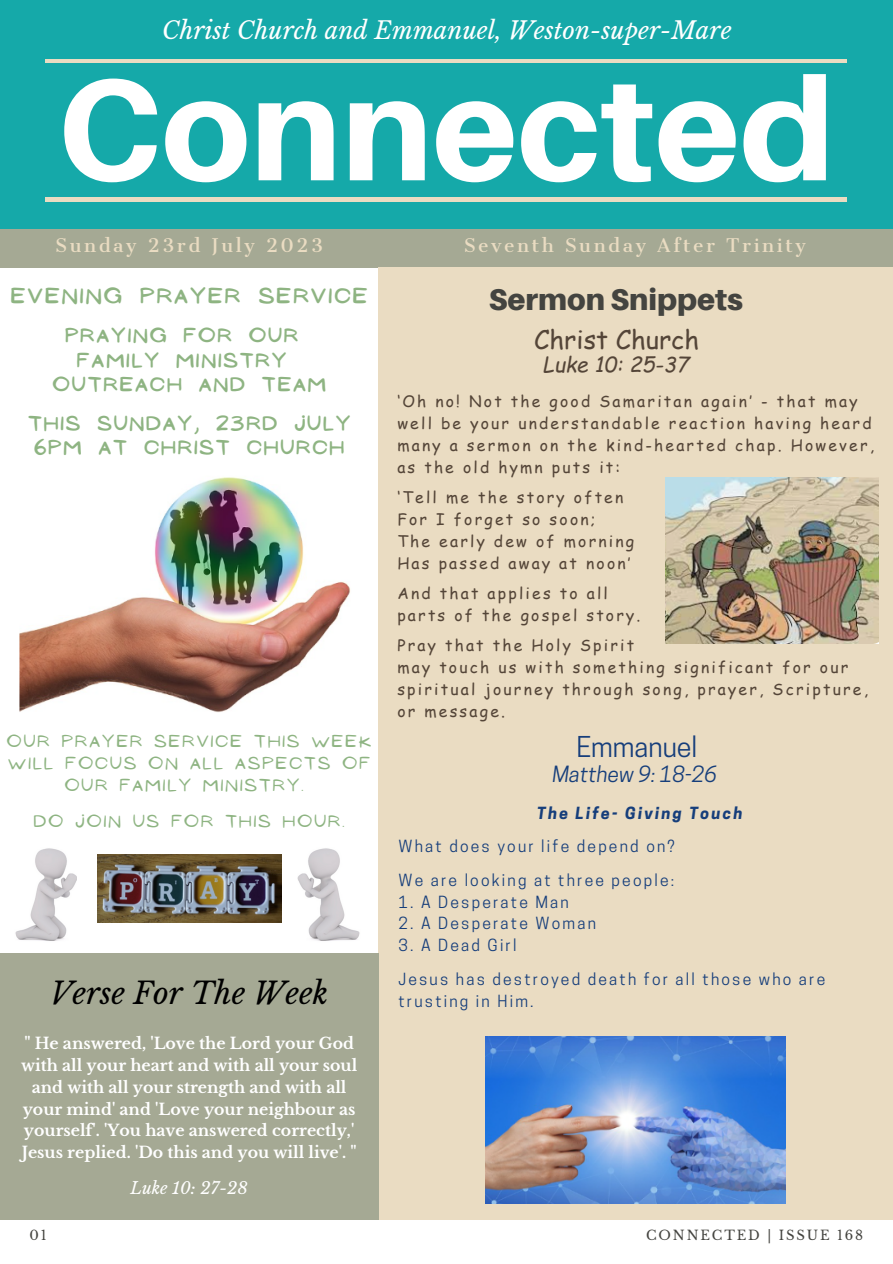
<style>
.page{position:relative;width:893px;height:1264px;background:#fff}
.page>*{position:absolute;margin:0;border:0;box-sizing:border-box;transform-origin:0 0}
.t1{font:800 144.45px "Aileron";color:#fff}
.t2{font:italic 30px "Libre Baskerville";color:#000}
.t3{font:900 30px "Aileron";color:#444440}
.t4{font:27px "Cooper Hewitt";color:#163e7b}
.t5{font:25.5px "Comic Sans MS";color:#544538}
.t6{font:italic 24px "Libre Baskerville";color:#fff}
.t7{font:italic 21px "Cooper Hewitt";color:#163e7b}
.t8{font:italic 21px "Comic Sans MS";color:#544538}
.t9{font:19.5px "NF Ananias Bold";letter-spacing:.14em;color:#8eb482}
.t10{font:18px "NF Ananias Bold";letter-spacing:.14em;color:#8eb482}
.t11{font:18px "Cantata One";letter-spacing:.14em;color:#eadcc2}
.t12{font:italic 16.5px "Libre Baskerville";color:#fff}
.t13{font:15.75px/22px "Comic Sans MS";letter-spacing:.14em;color:#544538}
.t14{font:700 15.75px/21.9px "Libre Baskerville";color:#fff;text-align:center}
.t15{font:15.75px/21.8px "Cooper Hewitt";letter-spacing:.14em;color:#163e7b}
.t16{font:15.75px "NF Ananias Regular";letter-spacing:.14em;color:#8eb482}
.t17{font:italic 700 15.75px "Cooper Hewitt";letter-spacing:.14em;color:#163e7b}
.t18{font:13.2px "Libre Baskerville";letter-spacing:.14em;color:#444440}
</style>
<div class="page">
<div style="left:0;top:219px;width:892px;height:49px;background:#a5a994"></div>
<div style="left:0;top:0;width:892px;height:229px;background:#15a9a9"></div>
<hr style="left:45px;top:59px;width:801px;height:4px;background:#eadcc2">
<hr style="left:45px;top:198px;width:801px;height:3px;background:#eadcc2">
<div style="left:378px;top:268px;width:514px;height:951px;background:#eadcc2"></div>
<img style="left:486px;top:1036px;width:299px;height:167px">
<img style="left:665px;top:478px;width:213px;height:165px">
<div style="left:0;top:952px;width:378px;height:267px;background:#a5a994"></div>
<img style="left:19px;top:477px;width:331px;height:236px">
<img style="left:297px;top:848px;width:63px;height:93px">
<img style="left:15px;top:848px;width:62px;height:93px">
<img style="left:97px;top:854px;width:184px;height:68px">
<p class="t6" style="left:162px;top:16px;width:571px">Christ Church and Emmanuel, Weston-super-Mare</p>
<p class="t1" style="left:57px;top:40px;width:779px">Connected</p>
<p class="t11" style="left:55px;top:234px;width:269px">Sunday 23rd July 2023</p>
<p class="t9" style="left:11px;top:285px;width:357px">EVENING PRAYER SERVICE</p>
<p class="t10" style="left:65px;top:325px;width:234px">PRAYING FOR OUR</p>
<p class="t10" style="left:77px;top:350px;width:210px">FAMILY MINISTRY</p>
<p class="t10" style="left:53px;top:374px;width:274px">OUTREACH AND TEAM</p>
<p class="t10" style="left:28px;top:413px;width:323px">THIS SUNDAY, 23RD JULY</p>
<p class="t10" style="left:35px;top:437px;width:311px">6PM AT CHRIST CHURCH</p>
<p class="t16" style="left:7px;top:732px;width:366px">OUR PRAYER SERVICE THIS WEEK</p>
<p class="t16" style="left:8px;top:754px;width:363px">WILL FOCUS ON ALL ASPECTS OF</p>
<p class="t16" style="left:65px;top:776px;width:240px">OUR FAMILY MINISTRY.</p>
<p class="t16" style="left:34px;top:812px;width:312px">DO JOIN US FOR THIS HOUR.</p>
<p class="t2" style="left:50px;top:974px;width:279px">Verse For The Week</p>
<p class="t14" style="left:21px;top:1032px;width:338px">" He answered, 'Love the Lord your God with all your heart and with all your soul and with all your strength and with all your mind' and 'Love your neighbour as yourself'. 'You have answered correctly,' Jesus replied. 'Do this and you will live'. "</p>
<p class="t12" style="left:130px;top:1178px;width:119px">Luke 10: 27-28</p>
<p class="t11" style="left:463px;top:234px;width:343px">Seventh Sunday After Trinity</p>
<p class="t3" style="left:489px;top:280px;width:256px">Sermon Snippets</p>
<p class="t5" style="left:534px;top:320px;width:166px">Christ Church</p>
<p class="t8" style="left:543px;top:349px;width:148px">Luke 10: 25-37</p>
<p class="t13" style="left:397px;top:390px;width:478px">‘Oh no! Not the good Samaritan again’ - that may well be your understandable reaction having heard many a sermon on the kind-hearted chap. However, as the old hymn puts it:</p>
<p class="t13" style="left:397px;top:485px;width:227px">‘Tell me the story often</p>
<p class="t13" style="left:397px;top:507px;width:200px">For I forget so soon;</p>
<p class="t13" style="left:397px;top:529px;width:238px">The early dew of morning</p>
<p class="t13" style="left:397px;top:551px;width:235px">Has passed away at noon’</p>
<p class="t13" style="left:397px;top:581px;width:212px">And that applies to all</p>
<p class="t13" style="left:397px;top:603px;width:245px">parts of the gospel story.</p>
<p class="t13" style="left:397px;top:633px;width:238px">Pray that the Holy Spirit</p>
<p class="t13" style="left:397px;top:655px;width:472px">may touch us with something significant for our spiritual journey through song, prayer, Scripture, or message.</p>
<p class="t4" style="left:576px;top:736px;width:122px">Emmanuel</p>
<p class="t7" style="left:552px;top:765px;width:166px">Matthew 9: 18-26</p>
<p class="t17" style="left:537px;top:806px;width:207px">The Life- Giving Touch</p>
<p class="t15" style="left:398px;top:837px;width:278px">What does your life depend on?</p>
<p class="t15" style="left:398px;top:871px;width:277px">We are looking at three people:</p>
<p class="t15" style="left:398px;top:892px;width:172px">1. A Desperate Man</p>
<p class="t15" style="left:398px;top:914px;width:199px">2. A Desperate Woman</p>
<p class="t15" style="left:398px;top:936px;width:119px">3. A Dead Girl</p>
<p class="t15" style="left:398px;top:970px;width:428px">Jesus has destroyed death for all those who are trusting in Him.</p>
<p class="t18" style="left:29px;top:1227px;width:19px">01</p>
<p class="t18" style="left:646px;top:1227px;width:219px">CONNECTED | ISSUE 168</p>
</div>
